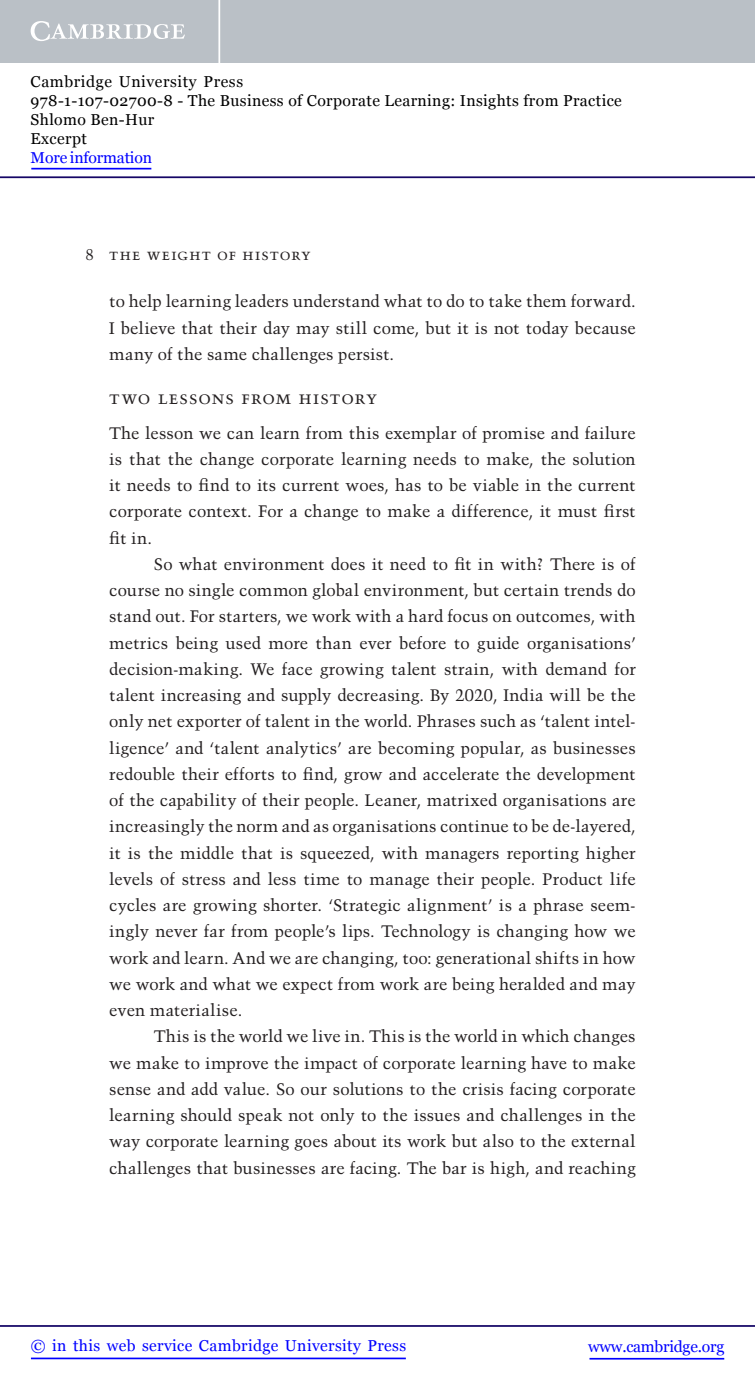
<style>
.page{position:relative;width:755px;height:1385px;background:#fff}
.page>*{position:absolute;margin:0;border:0;box-sizing:border-box;transform-origin:0 0}
.t1{font:19.25px "Trump Mediaeval LT Std";letter-spacing:.05em;color:#231f20}
.t2{font:16.62px/26.2px "Trump Mediaeval LT Std";letter-spacing:.01em;color:#231f20;text-align:justify}
.t3{font:16.62px "Trump Mediaeval LT Std";letter-spacing:.055em;color:#231f20}
.t4{font:15.75px/18.9px "Georgia";letter-spacing:.025em;color:#000}
.t5{font:15.75px "Georgia";letter-spacing:.025em;color:#00f}
.t6{font:15.75px "Georgia";letter-spacing:-.015em;color:#00f}
.t7{font:15.75px "Georgia";letter-spacing:-.01em;color:#00f}
</style>
<div class="page">
<hr style="left:589px;top:1358px;width:134px;height:1px;background:#00f">
<hr style="left:0;top:1325px;width:754px;height:2px;background:#150666">
<hr style="left:31px;top:1357px;width:374px;height:2px;background:#00f">
<div style="left:0;top:0;width:754px;height:63px;background:#bac0c6"></div>
<svg style="left:31px;top:21px;width:154px;height:20px"></svg>
<hr style="left:218px;top:0;width:2px;height:63px;background:#fff">
<hr style="left:0;top:176px;width:754px;height:2px;background:#150666">
<hr style="left:31px;top:168px;width:120px;height:1px;background:#00f">
<p class="t4" style="left:31px;top:73px;width:592px">Cambridge University Press<br>978-1-107-02700-8 - The Business of Corporate Learning: Insights from Practice Shlomo Ben-Hur<br>Excerpt</p>
<p class="t7" style="left:31px;top:148px;width:123px">More information</p>
<p class="t3" style="left:85px;top:247px;width:227px">8 THE WEIGHT OF HISTORY</p>
<p class="t2" style="left:109px;top:289px;width:527px">to help learning leaders understand what to do to take them forward.<br>I believe that their day may still come, but it is not today because many of the same challenges persist.</p>
<p class="t1" style="left:109px;top:389px;width:269px">Two lessons from history</p>
<p class="t2" style="left:109px;top:421px;width:527px">The lesson we can learn from this exemplar of promise and failure is that the change corporate learning needs to make, the solution it needs to find to its current woes, has to be viable in the current corporate context. For a change to make a difference, it must first fit in.</p>
<p class="t2" style="left:109px;top:552px;width:527px;text-indent:45px">So what environment does it need to fit in with? There is of course no single common global environment, but certain trends do stand out. For starters, we work with a hard focus on outcomes, with metrics being used more than ever before to guide organisations’ decision-making. We face growing talent strain, with demand for talent increasing and supply decreasing. By 2020, India will be the only net exporter of talent in the world. Phrases such as ‘talent intel&shy;ligence’ and ‘talent analytics’ are becoming popular, as businesses redouble their efforts to find, grow and accelerate the development of the capability of their people. Leaner, matrixed organisations are increasingly the norm and as organisations continue to be de-layered, it is the middle that is squeezed, with managers reporting higher levels of stress and less time to manage their people. Product life cycles are growing shorter. ‘Strategic alignment’ is a phrase seem&shy;ingly never far from people’s lips. Technology is changing how we work and learn. And we are changing, too: generational shifts in how we work and what we expect from work are being heralded and may even materialise.</p>
<p class="t2" style="left:109px;top:1024px;width:527px;text-indent:45px">This is the world we live in. This is the world in which changes we make to improve the impact of corporate learning have to make sense and add value. So our solutions to the crisis facing corporate learning should speak not only to the issues and challenges in the way corporate learning goes about its work but also to the external challenges that businesses are facing. The bar is high, and reaching</p>
<p class="t5" style="left:31px;top:1336px;width:376px">© in this web service Cambridge University Press</p>
<p class="t6" style="left:587px;top:1336px;width:137px">www.cambridge.org</p>
</div>
